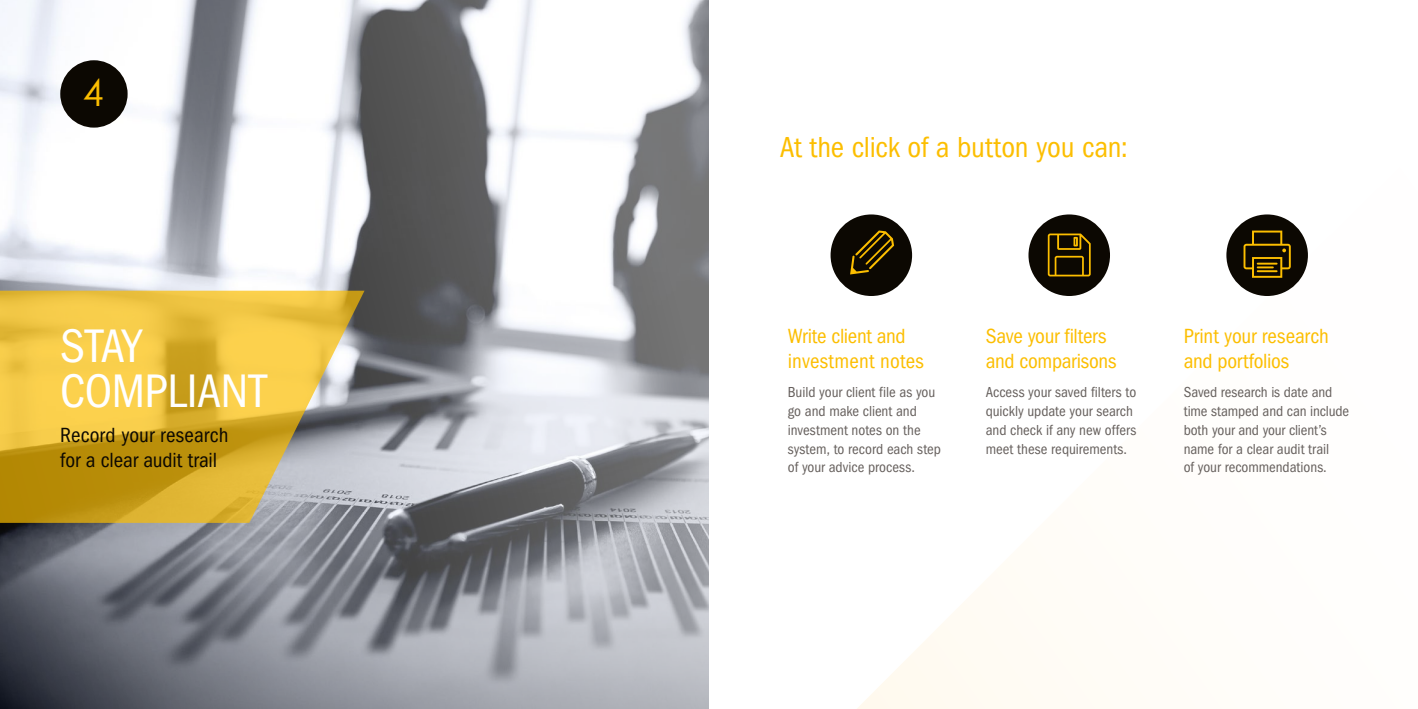
<style>
.page{position:relative;width:1418px;height:709px;background:#fff}
.page>*{position:absolute;margin:0;border:0;box-sizing:border-box;transform-origin:0 0}
.t1{font:condensed 48.75px/45px "Franklin Gothic";letter-spacing:-.01em;color:#fff}
.t2{font:37.5px "Century Gothic";color:#fcbe00}
.t3{font:condensed 30px "Franklin Gothic";letter-spacing:-.01em;color:#fcbe00}
.t4{font:condensed 21.25px/25px "Franklin Gothic";letter-spacing:-.005em;color:#fcbe00}
.t5{font:condensed 21.25px/25px "Franklin Gothic";letter-spacing:.005em;color:#0c0802}
.t6{font:condensed 15px/18.8px "Franklin Gothic";letter-spacing:-.005em;color:#66605d}
</style>
<div class="page">
<svg style="left:839px;top:214px;width:469px;height:495px"></svg>
<img style="left:0;top:0;width:709px;height:709px">
<div style="left:60px;top:60px;width:68px;height:68px;background:#0c0802;border-radius:50%"></div>
<svg style="left:0;top:291px;width:364px;height:232px;background:#d8b446"></svg>
<div style="left:1028px;top:214px;width:81px;height:82px;background:#0c0802;border-radius:50%"></div>
<svg style="left:1047px;top:233px;width:43px;height:43px"></svg>
<div style="left:1226px;top:214px;width:81px;height:82px;background:#0c0802;border-radius:50%"></div>
<svg style="left:1243px;top:230px;width:47px;height:48px"></svg>
<div style="left:830px;top:214px;width:82px;height:82px;background:#0c0802;border-radius:50%"></div>
<svg style="left:850px;top:230px;width:44px;height:44px"></svg>
<h2 class="t2" style="left:83px;top:70px;width:22px">4</h2>
<h1 class="t1" style="left:60px;top:323px;width:208px">STAY<br>COMPLIANT</h1>
<h3 class="t5" style="left:60px;top:423px;width:170px">Record your research for a clear audit trail</h3>
<h3 class="t3" style="left:780px;top:130px;width:350px">At the click of a button you can:</h3>
<h3 class="t4" style="left:788px;top:323px;width:138px">Write client and investment notes</h3>
<p class="t6" style="left:788px;top:383px;width:155px">Build your client file as you go and make client and investment notes on the system, to record each step of your advice process.</p>
<h3 class="t4" style="left:985px;top:323px;width:132px">Save your filters and comparisons</h3>
<p class="t6" style="left:985px;top:383px;width:152px">Access your saved filters to quickly update your search and check if any new offers meet these requirements.</p>
<h3 class="t4" style="left:1183px;top:323px;width:147px">Print your research and portfolios</h3>
<p class="t6" style="left:1183px;top:383px;width:167px">Saved research is date and time stamped and can include both your and your client’s name for a clear audit trail<br>of your recommendations.</p>
</div>
